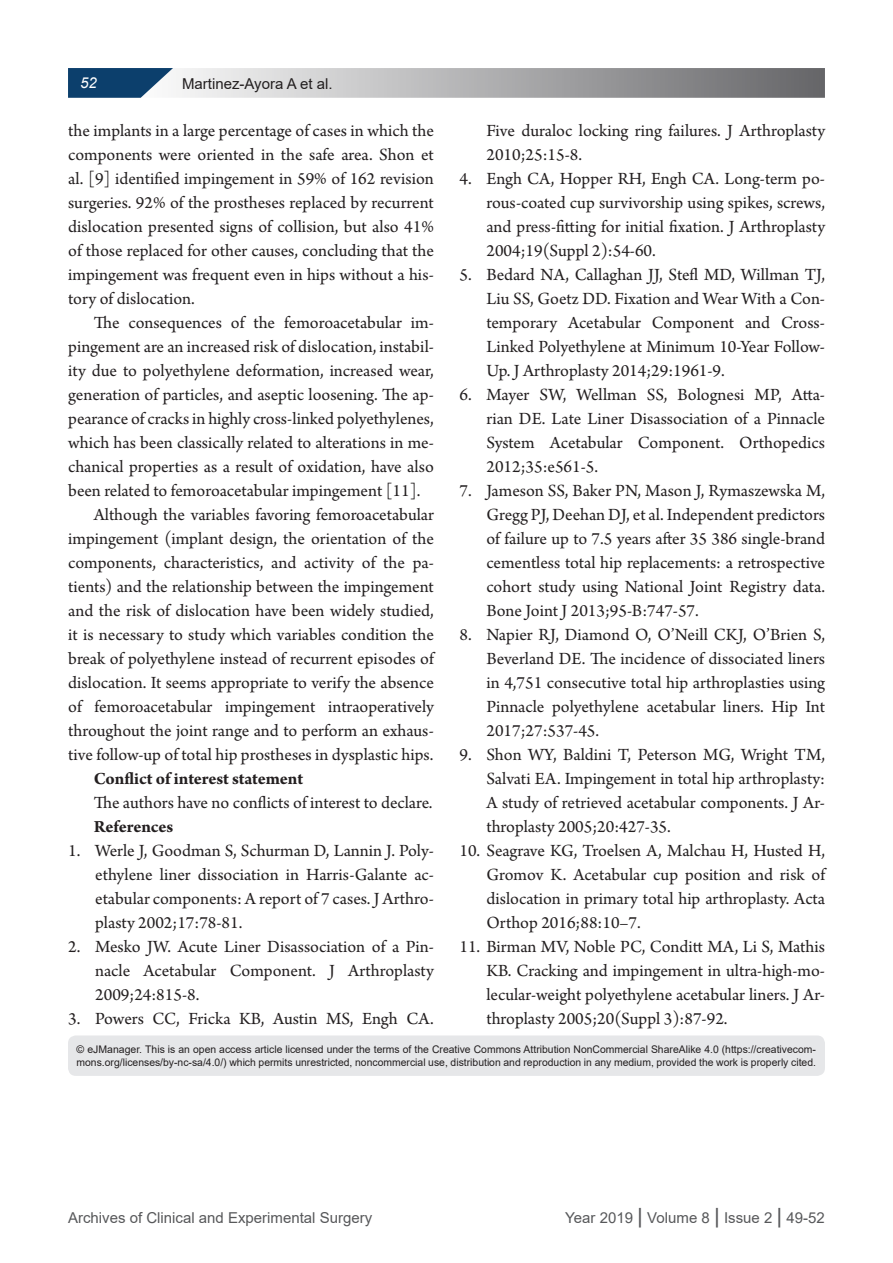
<style>
.page{position:relative;width:893px;height:1263px;background:#fff}
.page>*{position:absolute;margin:0;border:0;box-sizing:border-box;transform-origin:0 0}
.BABA{font:18px/24px "Arno Pro";color:#231f20;text-align:justify}
.BABA-2{font:700 18px "Arno Pro";letter-spacing:-.005em;color:#231f20}
.BABA-3{font:15px "Arial";color:#57585a}
.Paragraph_Style7{font:15px "Arial";color:#231f20}
.Paragraph_Style7-2{font:italic 15px "Arial";color:#fff}
.t1{font:10.5px/12.6px "Arial";color:#231f20}
.s1{font-size:20.55px}
</style>
<div class="page">
<svg style="left:68px;top:68px;width:757px;height:30px;background:#9ca2a9"></svg>
<div style="left:68px;top:1035px;width:757px;height:41px;background:#e6e7e9;border-radius:8px"></div>
<p class="Paragraph_Style7-2" style="left:80px;top:73px;width:18px">52</p>
<p class="Paragraph_Style7" style="left:182px;top:73px;width:152px">Martinez-Ayora A et al.</p>
<p class="BABA" style="left:68px;top:119px;width:367px">the implants in a large percentage of cases in which the components were oriented in the safe area. Shon et al. [9] identified impingement in 59% of 162 revision surgeries. 92% of the prostheses replaced by recurrent dislocation presented signs of collision, but also 41% of those replaced for other causes, concluding that the impingement was frequent even in hips without a his&shy;tory of dislocation.</p>
<p class="BABA" style="left:68px;top:311px;width:367px;text-indent:26px">The consequences of the femoroacetabular im&shy;pingement are an increased risk of dislocation, instabil&shy;ity due to polyethylene deformation, increased wear, generation of particles, and aseptic loosening. The ap&shy;pearance of cracks in highly cross-linked polyethylenes, which has been classically related to alterations in me&shy;chanical properties as a result of oxidation, have also been related to femoroacetabular impingement [11].</p>
<p class="BABA" style="left:68px;top:503px;width:367px;text-indent:26px">Although the variables favoring femoroacetabular impingement (implant design, the orientation of the components, characteristics, and activity of the pa&shy;tients) and the relationship between the impingement and the risk of dislocation have been widely studied, it is necessary to study which variables condition the break of polyethylene instead of recurrent episodes of dislocation. It seems appropriate to verify the absence of femoroacetabular impingement intraoperatively throughout the joint range and to perform an exhaus&shy;tive follow-up of total hip prostheses in dysplastic hips.</p>
<p class="BABA-2" style="left:94px;top:768px;width:211px">Conflict of interest statement</p>
<p class="BABA" style="left:94px;top:791px;width:340px">The authors have no conflicts of interest to declare.</p>
<p class="BABA-2" style="left:94px;top:816px;width:81px">References</p>
<p class="BABA" style="left:95px;top:839px;width:340px;text-indent:-27px">1. Werle J, Goodman S, Schurman D, Lannin J. Poly&shy;ethylene liner dissociation in Harris-Galante ac&shy;etabular components: A report of 7 cases. J Arthro&shy;plasty 2002;17:78-81.</p>
<p class="BABA" style="left:95px;top:935px;width:340px;text-indent:-27px">2. Mesko JW. Acute Liner Disassociation of a Pin&shy;nacle Acetabular Component. J Arthroplasty 2009;24:815-8.</p>
<p class="BABA" style="left:68px;top:1007px;width:367px">3. Powers CC, Fricka KB, Austin MS, Engh CA.</p>
<p class="BABA" style="left:486px;top:119px;width:340px">Five duraloc locking ring failures. J Arthroplasty<br>2010;25:15-8.</p>
<p class="BABA" style="left:486px;top:167px;width:340px;text-indent:-27px">4. Engh CA, Hopper RH, Engh CA. Long-term po&shy;rous-coated cup survivorship using spikes, screws, and press-fitting for initial fixation. J Arthroplasty 2004;19(Suppl 2):54-60.</p>
<p class="BABA" style="left:486px;top:263px;width:340px;text-indent:-27px">5. Bedard NA, Callaghan JJ, Stefl MD, Willman TJ, Liu SS, Goetz DD. Fixation and Wear With a Con&shy;temporary Acetabular Component and Cross-Linked Polyethylene at Minimum 10-Year Follow-Up. J Arthroplasty 2014;29:1961-9.</p>
<p class="BABA" style="left:486px;top:383px;width:340px;text-indent:-27px">6. Mayer SW, Wellman SS, Bolognesi MP, Atta&shy;rian DE. Late Liner Disassociation of a Pinnacle System Acetabular Component. Orthopedics 2012;35:e561-5.</p>
<p class="BABA" style="left:486px;top:479px;width:340px;text-indent:-27px">7. Jameson SS, Baker PN, Mason J, Rymaszewska M, Gregg PJ, Deehan DJ, et al. Independent predictors of failure up to 7.5 years after 35 386 single-brand cementless total hip replacements: a retrospective cohort study using National Joint Registry data.<br>Bone Joint J 2013;95-B:747-57.</p>
<p class="BABA" style="left:486px;top:623px;width:340px;text-indent:-27px">8. Napier RJ, Diamond O, O’Neill CKJ, O’Brien S, Beverland DE. The incidence of dissociated liners in 4,751 consecutive total hip arthroplasties using Pinnacle polyethylene acetabular liners. Hip Int 2017;27:537-45.</p>
<p class="BABA" style="left:486px;top:743px;width:340px;text-indent:-27px">9. Shon WY, Baldini T, Peterson MG, Wright TM, Salvati EA. Impingement in total hip arthroplasty:<br>A study of retrieved acetabular components. J Ar&shy;throplasty 2005;20:427-35.</p>
<p class="BABA" style="left:486px;top:839px;width:340px;text-indent:-27px">10. Seagrave KG, Troelsen A, Malchau H, Husted H, Gromov K. Acetabular cup position and risk of dislocation in primary total hip arthroplasty. Acta Orthop 2016;88:10–7.</p>
<p class="BABA" style="left:486px;top:935px;width:340px;text-indent:-27px">11. Birman MV, Noble PC, Conditt MA, Li S, Mathis KB. Cracking and impingement in ultra-high-mo&shy;lecular-weight polyethylene acetabular liners. J Ar&shy;throplasty 2005;20(Suppl 3):87-92.</p>
<p class="t1" style="left:77px;top:1043px;width:741px">© eJManager. This is an open access article licensed under the terms of the Creative Commons Attribution NonCommercial ShareAlike 4.0 (https://creativecom&shy;mons.org/licenses/by-nc-sa/4.0/) which permits unrestricted, noncommercial use, distribution and reproduction in any medium, provided the work is properly cited.</p>
<p class="BABA-3" style="left:68px;top:1207px;width:306px">Archives of Clinical and Experimental Surgery</p>
<p class="BABA-3" style="left:565px;top:1207px;width:261px">Year 2019 <span class="s1">|</span> Volume 8 <span class="s1">|</span> Issue 2 <span class="s1">|</span> 49-52</p>
</div>
